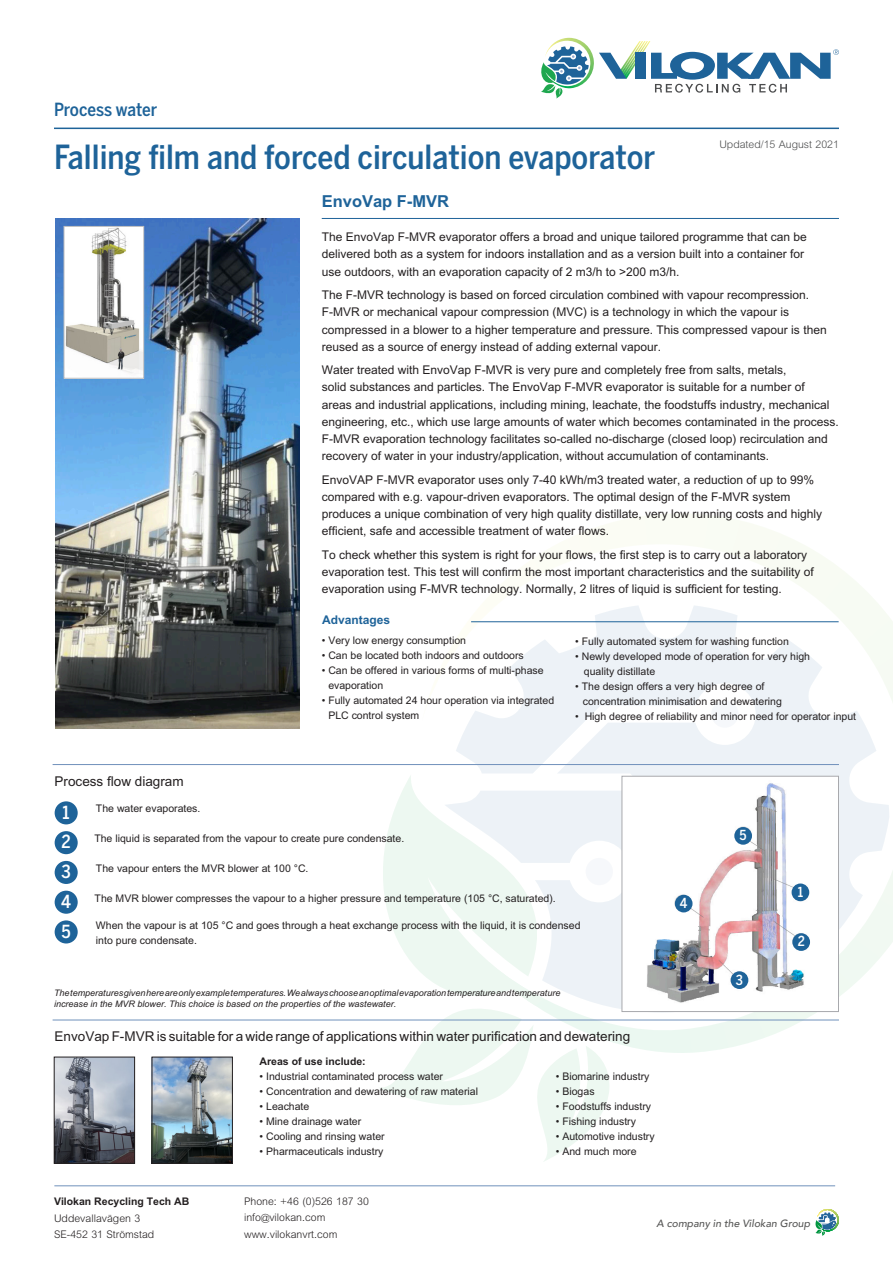
<style>
.page{position:relative;width:893px;height:1263px;background:#fff}
.page>*{position:absolute;margin:0;border:0;box-sizing:border-box;transform-origin:0 0}
.t1{font:500 33px "Benton Sans Cond";color:#1e6399}
.t2{font:500 18px "Benton Sans Cond";letter-spacing:-.005em;color:#1e6399}
.t3{font:500 17.85px "Benton Sans Cond";color:#fff}
.t4{font:700 16.5px "M Arial";color:#1e6399}
.t5{font:500 13.65px "Benton Sans Cond";color:#fff}
.t6{font:13.5px "M Arial";color:#231f20}
.t7{font:12px/17.2px "M Arial";color:#231f20}
.t8{font:700 12px "M Arial";color:#1e6399}
.t9{font:10.5px/15px "M Arial";color:#231f20}
.t10{font:300 10.5px "M Arial";color:#231f20}
.t11{font:700 10.5px "M Arial";color:#231f20}
.t12{font:italic 500 10.5px "Avenir";color:#575756}
.t13{font:300 10.5px "M Arial";color:#4b4c4d}
.t14{font:italic 9px/10.8px "M Arial";color:#231f20}
</style>
<div class="page">
<svg style="left:456px;top:514px;width:437px;height:539px"></svg>
<svg style="left:380px;top:1004px;width:230px;height:157px"></svg>
<svg style="left:378px;top:774px;width:200px;height:255px;fill:#edf8f7"></svg>
<svg style="left:541px;top:38px;width:298px;height:61px"></svg>
<svg style="left:815px;top:1209px;width:24px;height:27px"></svg>
<hr style="left:54px;top:128px;width:785px;height:1px;background:#1e6399">
<hr style="left:322px;top:218px;width:517px;height:1px;background:#1e6399">
<hr style="left:471px;top:621px;width:368px;height:1px;background:#1e6399">
<hr style="left:53px;top:764px;width:786px;height:1px;background:#7091bb">
<img style="left:56px;top:1059px;width:77px;height:102px">
<div style="left:54px;top:1057px;width:81px;height:106px;border:1px solid #231f20"></div>
<img style="left:154px;top:1059px;width:77px;height:102px">
<div style="left:152px;top:1057px;width:81px;height:106px;border:1px solid #231f20"></div>
<hr style="left:54px;top:1185px;width:781px;height:1px;background:#7091bb">
<hr style="left:53px;top:1020px;width:786px;height:1px;background:#7091bb">
<img style="left:55px;top:218px;width:245px;height:510px">
<div style="left:622px;top:776px;width:216px;height:235px;background:#fff"></div>
<img style="left:647px;top:783px;width:163px;height:220px">
<div style="left:622px;top:776px;width:217px;height:236px;border:1px solid #a8a9ad"></div>
<div style="left:804px;top:989px;width:10px;height:13px;background:#fff"></div>
<div style="left:792px;top:883px;width:17px;height:18px;background:#1e6399;border-radius:50%"></div>
<div style="left:792px;top:933px;width:18px;height:18px;background:#1e6399;border-radius:50%"></div>
<div style="left:734px;top:827px;width:18px;height:18px;background:#1e6399;border-radius:50%"></div>
<div style="left:675px;top:895px;width:17px;height:17px;background:#1e6399;border-radius:50%"></div>
<div style="left:731px;top:971px;width:17px;height:18px;background:#1e6399;border-radius:50%"></div>
<div style="left:55px;top:801px;width:23px;height:23px;background:#1e6399;border-radius:50%"></div>
<div style="left:55px;top:831px;width:23px;height:23px;background:#1e6399;border-radius:50%"></div>
<div style="left:55px;top:861px;width:23px;height:23px;background:#1e6399;border-radius:50%"></div>
<div style="left:55px;top:891px;width:23px;height:23px;background:#1e6399;border-radius:50%"></div>
<div style="left:55px;top:920px;width:23px;height:23px;background:#1e6399;border-radius:50%"></div>
<img style="left:66px;top:228px;width:76px;height:148px">
<div style="left:64px;top:226px;width:80px;height:152px;border:1px solid #bcbdc0"></div>
<p class="t2" style="left:54px;top:99px;width:105px">Process water</p>
<p class="t1" style="left:54px;top:138px;width:603px">Falling film and forced circulation evaporator</p>
<p class="t13" style="left:719px;top:139px;width:121px">Updated/15 August 2021</p>
<p class="t4" style="left:322px;top:192px;width:129px">EnvoVap F-MVR</p>
<p class="t7" style="left:322px;top:228px;width:486px">The EnvoVap F-MVR evaporator offers a broad and unique tailored programme that can be delivered both as a system for indoors installation and as a version built into a container for use outdoors, with an evaporation capacity of 2 m3/h to &gt;200 m3/h.</p>
<p class="t7" style="left:322px;top:286px;width:506px">The F-MVR technology is based on forced circulation combined with vapour recompression.<br>F-MVR or mechanical vapour compression (MVC) is a technology in which the vapour is compressed in a blower to a higher temperature and pressure. This compressed vapour is then reused as a source of energy instead of adding external vapour.</p>
<p class="t7" style="left:322px;top:361px;width:518px">Water treated with EnvoVap F-MVR is very pure and completely free from salts, metals,<br>solid substances and particles. The EnvoVap F-MVR evaporator is suitable for a number of<br>areas and industrial applications, including mining, leachate, the foodstuffs industry, mechanical engineering, etc., which use large amounts of water which becomes contaminated in the process.<br>F-MVR evaporation technology facilitates so-called no-discharge (closed loop) recirculation and recovery of water in your industry/application, without accumulation of contaminants.</p>
<p class="t7" style="left:322px;top:471px;width:502px">EnvoVAP F-MVR evaporator uses only 7-40 kWh/m3 treated water, a reduction of up to 99% compared with e.g. vapour-driven evaporators. The optimal design of the F-MVR system produces a unique combination of very high quality distillate, very low running costs and highly efficient, safe and accessible treatment of water flows.</p>
<p class="t7" style="left:322px;top:546px;width:494px">To check whether this system is right for your flows, the first step is to carry out a laboratory evaporation test. This test will confirm the most important characteristics and the suitability of evaporation using F-MVR technology. Normally, 2 litres of liquid is sufficient for testing.</p>
<p class="t6" style="left:55px;top:773px;width:131px">Process flow diagram</p>
<p class="t8" style="left:322px;top:613px;width:70px">Advantages</p>
<p class="t9" style="left:322px;top:633px;width:146px">• Very low energy consumption</p>
<p class="t9" style="left:322px;top:648px;width:204px">• Can be located both indoors and outdoors</p>
<p class="t9" style="left:328px;top:663px;width:217px;text-indent:-7px">• Can be offered in various forms of multi-phase evaporation</p>
<p class="t9" style="left:328px;top:693px;width:227px;text-indent:-7px">• Fully automated 24 hour operation via integrated<br>PLC control system</p>
<p class="t9" style="left:575px;top:633px;width:215px">• Fully automated system for washing function</p>
<p class="t9" style="left:584px;top:648px;width:228px;text-indent:-9px">• Newly developed mode of operation for very high quality distillate</p>
<p class="t9" style="left:583px;top:678px;width:200px;text-indent:-8px">• The design offers a very high degree of concentration minimisation and dewatering</p>
<p class="t9" style="left:575px;top:708px;width:282px">• High degree of reliability and minor need for operator input</p>
<p class="t3" style="left:63px;top:802px;width:9px">1</p>
<p class="t3" style="left:62px;top:831px;width:11px">2</p>
<p class="t3" style="left:61px;top:861px;width:11px">3</p>
<p class="t3" style="left:61px;top:891px;width:11px">4</p>
<p class="t3" style="left:62px;top:921px;width:11px">5</p>
<p class="t9" style="left:96px;top:801px;width:106px">The water evaporates.</p>
<p class="t9" style="left:94px;top:831px;width:311px">The liquid is separated from the vapour to create pure condensate.</p>
<p class="t9" style="left:96px;top:861px;width:214px">The vapour enters the MVR blower at 100 °C.</p>
<p class="t9" style="left:95px;top:891px;width:463px">The MVR blower compresses the vapour to a higher pressure and temperature (105 °C, saturated).</p>
<p class="t9" style="left:96px;top:917px;width:486px">When the vapour is at 105 °C and goes through a heat exchange process with the liquid, it is condensed into pure condensate.</p>
<p class="t14" style="left:54px;top:987px;width:508px">The temperatures given here are only example temperatures. We always choose an optimal evaporation temperature and temperature increase in the MVR blower. This choice is based on the properties of the wastewater.</p>
<p class="t6" style="left:55px;top:1029px;width:577px">EnvoVap F-MVR is suitable for a wide range of applications within water purification and dewatering</p>
<p class="t11" style="left:260px;top:1055px;width:108px">Areas of use include:</p>
<p class="t9" style="left:260px;top:1068px;width:185px">• Industrial contaminated process water</p>
<p class="t9" style="left:260px;top:1083px;width:220px">• Concentration and dewatering of raw material</p>
<p class="t9" style="left:260px;top:1098px;width:51px">• Leachate</p>
<p class="t9" style="left:260px;top:1113px;width:103px">• Mine drainage water</p>
<p class="t9" style="left:260px;top:1128px;width:127px">• Cooling and rinsing water</p>
<p class="t9" style="left:260px;top:1143px;width:125px">• Pharmaceuticals industry</p>
<p class="t9" style="left:556px;top:1068px;width:95px">• Biomarine industry</p>
<p class="t9" style="left:556px;top:1083px;width:40px">• Biogas</p>
<p class="t9" style="left:556px;top:1098px;width:97px">• Foodstuffs industry</p>
<p class="t9" style="left:556px;top:1113px;width:82px">• Fishing industry</p>
<p class="t9" style="left:556px;top:1128px;width:100px">• Automotive industry</p>
<p class="t9" style="left:556px;top:1143px;width:82px">• And much more</p>
<p class="t5" style="left:680px;top:895px;width:9px">4</p>
<p class="t5" style="left:740px;top:827px;width:9px">5</p>
<p class="t5" style="left:736px;top:972px;width:9px">3</p>
<p class="t5" style="left:798px;top:884px;width:7px">1</p>
<p class="t5" style="left:798px;top:933px;width:9px">2</p>
<p class="t11" style="left:54px;top:1195px;width:137px">Vilokan Recycling Tech AB</p>
<p class="t10" style="left:54px;top:1212px;width:88px">Uddevallavägen 3</p>
<p class="t10" style="left:54px;top:1228px;width:102px">SE-452 31 Strömstad</p>
<p class="t10" style="left:244px;top:1195px;width:126px">Phone: +46 (0)526 187 30</p>
<p class="t10" style="left:244px;top:1212px;width:83px">info@vilokan.com</p>
<p class="t10" style="left:244px;top:1228px;width:95px">www.vilokanvrt.com</p>
<p class="t12" style="left:656px;top:1217px;width:155px">A company in the Vilokan Group</p>
</div>
